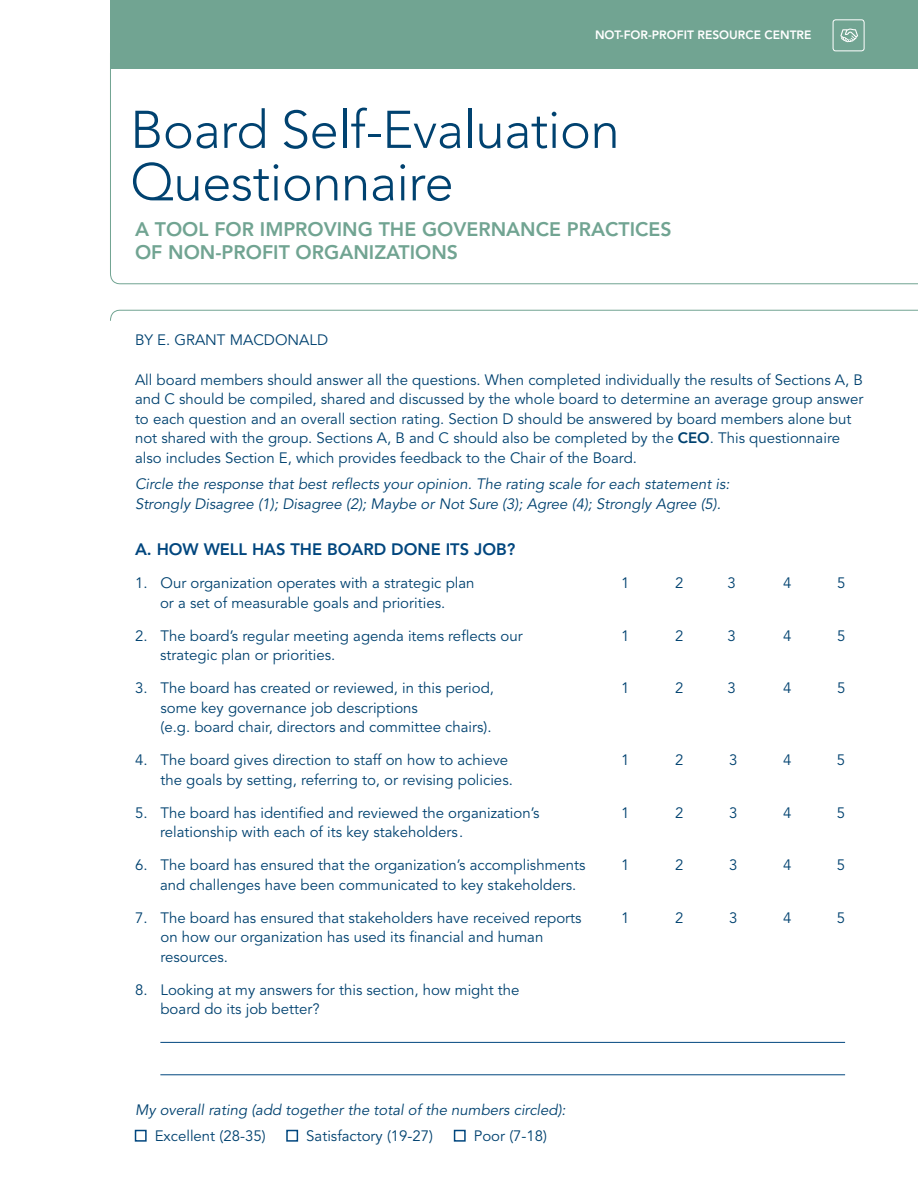
<style>
.page{position:relative;width:918px;height:1188px;background:#fff}
.page>*{position:absolute;margin:0;border:0;box-sizing:border-box;transform-origin:0 0}
.t1{font:300 52.5px/52.5px "Avenir";letter-spacing:-.01em;color:#004270}
.t2{font:800 19.5px "Avenir";color:#71a492}
.t3{font:800 16.5px "Avenir";color:#00467e}
.t4{font:15px/19.5px "Avenir";color:#004270}
.t5{font:italic 15px/19.5px "Avenir";color:#004270}
.t6{font:800 12px "Avenir";color:#fff}
.s1{font-weight:800}
</style>
<div class="page">
<div style="left:135px;top:1130px;width:12px;height:12px;border:2px solid #00467e"></div>
<div style="left:286px;top:1130px;width:12px;height:12px;border:2px solid #00467e"></div>
<div style="left:454px;top:1130px;width:12px;height:12px;border:2px solid #00467e"></div>
<svg style="left:110px;top:309px;width:808px;height:12px"></svg>
<svg style="left:110px;top:68px;width:808px;height:217px"></svg>
<div style="left:110px;top:0;width:808px;height:68px;background:#71a492"></div>
<div style="left:833px;top:19px;width:32px;height:32px;border:1px solid #fff;border-radius:3px"></div>
<svg style="left:840px;top:29px;width:18px;height:13px"></svg>
<hr style="left:160px;top:1042px;width:685px;height:1px;background:#00467e">
<hr style="left:160px;top:1075px;width:685px;height:1px;background:#00467e">
<p class="t6" style="left:595px;top:28px;width:218px">NOT-FOR-PROFIT RESOURCE CENTRE</p>
<p class="t1" style="left:130px;top:103px;width:491px">Board Self-Evaluation<br>Questionnaire</p>
<p class="t2" style="left:135px;top:218px;width:538px">A TOOL FOR IMPROVING THE GOVERNANCE PRACTICES</p>
<p class="t2" style="left:135px;top:241px;width:325px">OF NON-PROFIT ORGANIZATIONS</p>
<p class="t4" style="left:135px;top:331px;width:195px">BY E. GRANT MACDONALD</p>
<p class="t4" style="left:135px;top:370px;width:730px">All board members should answer all the questions. When completed individually the results of Sections A, B and C should be compiled, shared and discussed by the whole board to determine an average group answer to each question and an overall section rating. Section D should be answered by board members alone but not shared with the group. Sections A, B and C should also be completed by the <span class="s1">CEO</span>. This questionnaire also includes Section E, which provides feedback to the Chair of the Board.</p>
<p class="t5" style="left:135px;top:475px;width:596px">Circle the response that best reflects your opinion. The rating scale for each statement is:<br>Strongly Disagree (1); Disagree (2); Maybe or Not Sure (3); Agree (4); Strongly Agree (5).</p>
<p class="t3" style="left:135px;top:540px;width:382px">A. HOW WELL HAS THE BOARD DONE ITS JOB?</p>
<p class="t4" style="left:135px;top:574px;width:341px">1. Our organization operates with a strategic plan</p>
<p class="t4" style="left:621px;top:574px;width:10px">1</p>
<p class="t4" style="left:675px;top:574px;width:10px">2</p>
<p class="t4" style="left:728px;top:574px;width:10px">3</p>
<p class="t4" style="left:783px;top:574px;width:10px">4</p>
<p class="t4" style="left:837px;top:574px;width:10px">5</p>
<p class="t4" style="left:160px;top:593px;width:287px">or a set of measurable goals and priorities.</p>
<p class="t4" style="left:135px;top:626px;width:389px">2. The board’s regular meeting agenda items reflects our</p>
<p class="t4" style="left:621px;top:626px;width:10px">1</p>
<p class="t4" style="left:675px;top:626px;width:10px">2</p>
<p class="t4" style="left:728px;top:626px;width:10px">3</p>
<p class="t4" style="left:783px;top:626px;width:10px">4</p>
<p class="t4" style="left:837px;top:626px;width:10px">5</p>
<p class="t4" style="left:160px;top:646px;width:177px">strategic plan or priorities.</p>
<p class="t4" style="left:135px;top:679px;width:361px">3. The board has created or reviewed, in this period,</p>
<p class="t4" style="left:621px;top:679px;width:10px">1</p>
<p class="t4" style="left:675px;top:679px;width:10px">2</p>
<p class="t4" style="left:728px;top:679px;width:10px">3</p>
<p class="t4" style="left:783px;top:679px;width:10px">4</p>
<p class="t4" style="left:837px;top:679px;width:10px">5</p>
<p class="t4" style="left:160px;top:698px;width:333px">some key governance job descriptions<br>(e.g. board chair, directors and committee chairs).</p>
<p class="t4" style="left:135px;top:751px;width:375px">4. The board gives direction to staff on how to achieve</p>
<p class="t4" style="left:621px;top:751px;width:10px">1</p>
<p class="t4" style="left:675px;top:751px;width:10px">2</p>
<p class="t4" style="left:729px;top:751px;width:10px">3</p>
<p class="t4" style="left:783px;top:751px;width:10px">4</p>
<p class="t4" style="left:837px;top:751px;width:10px">5</p>
<p class="t4" style="left:160px;top:770px;width:354px">the goals by setting, referring to, or revising policies.</p>
<p class="t4" style="left:135px;top:803px;width:406px">5. The board has identified and reviewed the organization’s</p>
<p class="t4" style="left:621px;top:803px;width:10px">1</p>
<p class="t4" style="left:675px;top:803px;width:10px">2</p>
<p class="t4" style="left:729px;top:803px;width:10px">3</p>
<p class="t4" style="left:783px;top:803px;width:10px">4</p>
<p class="t4" style="left:837px;top:803px;width:10px">5</p>
<p class="t4" style="left:160px;top:823px;width:305px">relationship with each of its key stakeholders.</p>
<p class="t4" style="left:135px;top:856px;width:452px">6. The board has ensured that the organization’s accomplishments</p>
<p class="t4" style="left:621px;top:856px;width:10px">1</p>
<p class="t4" style="left:675px;top:856px;width:10px">2</p>
<p class="t4" style="left:729px;top:856px;width:10px">3</p>
<p class="t4" style="left:783px;top:856px;width:10px">4</p>
<p class="t4" style="left:837px;top:856px;width:10px">5</p>
<p class="t4" style="left:160px;top:875px;width:418px">and challenges have been communicated to key stakeholders.</p>
<p class="t4" style="left:135px;top:908px;width:448px">7. The board has ensured that stakeholders have received reports</p>
<p class="t4" style="left:621px;top:908px;width:10px">1</p>
<p class="t4" style="left:675px;top:908px;width:10px">2</p>
<p class="t4" style="left:729px;top:908px;width:10px">3</p>
<p class="t4" style="left:783px;top:908px;width:10px">4</p>
<p class="t4" style="left:837px;top:908px;width:10px">5</p>
<p class="t4" style="left:160px;top:928px;width:384px">on how our organization has used its financial and human resources.</p>
<p class="t4" style="left:160px;top:980px;width:361px;text-indent:-26px">8. Looking at my answers for this section, how might the board do its job better?</p>
<p class="t5" style="left:135px;top:1100px;width:432px">My overall rating (add together the total of the numbers circled):</p>
<p class="t4" style="left:155px;top:1126px;width:112px">Excellent (28-35)</p>
<p class="t4" style="left:306px;top:1126px;width:128px">Satisfactory (19-27)</p>
<p class="t4" style="left:474px;top:1126px;width:75px">Poor (7-18)</p>
</div>
